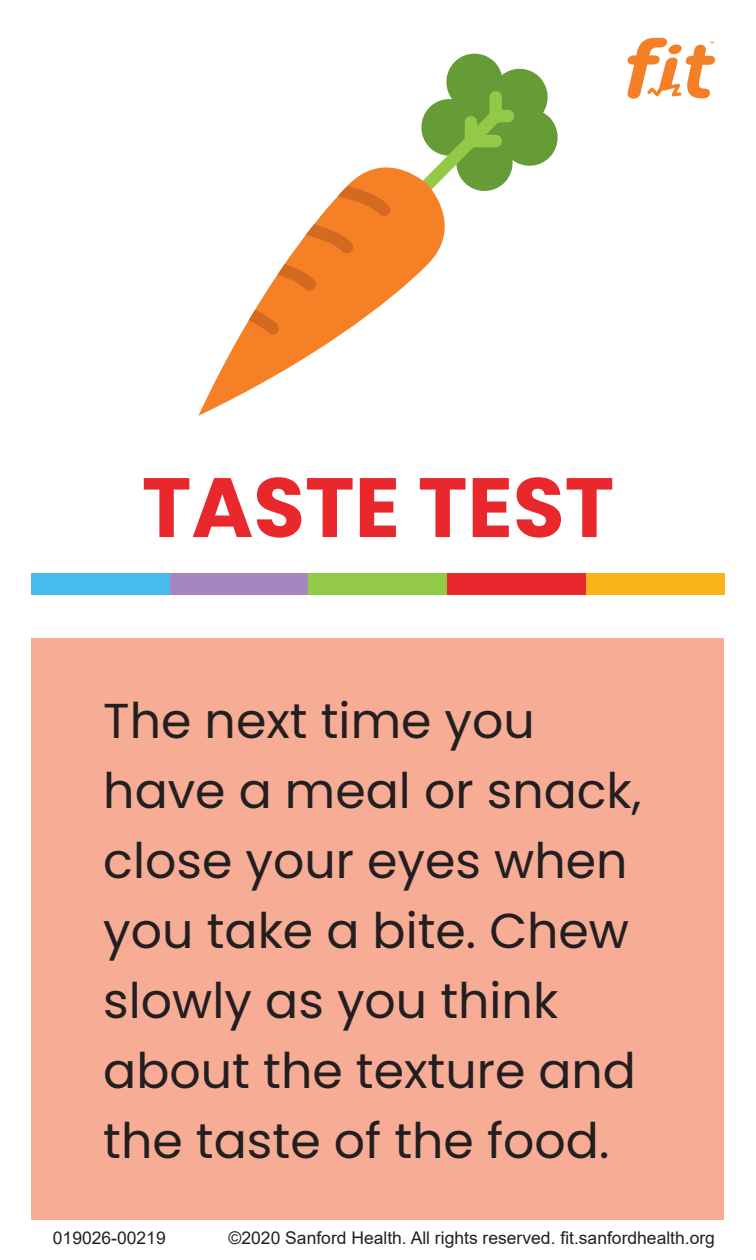
<style>
.page{position:relative;width:756px;height:1260px;background:#fff}
.page>*{position:absolute;margin:0;border:0;box-sizing:border-box;transform-origin:0 0}
.t1{font:700 84px "Poppins";color:#e9282d}
.t2{font:49px/70px "Poppins";color:#231f20}
.t3{font:17.5px "Arial";color:#231f20}
</style>
<div class="page">
<div style="left:32px;top:638px;width:692px;height:582px;background:#f6ac95"></div>
<div style="left:32px;top:573px;width:138px;height:22px;background:#47bbeb"></div>
<div style="left:170px;top:573px;width:139px;height:22px;background:#a586be"></div>
<div style="left:309px;top:573px;width:138px;height:22px;background:#92c947"></div>
<div style="left:447px;top:573px;width:139px;height:22px;background:#e9282d"></div>
<div style="left:586px;top:573px;width:138px;height:22px;background:#fbb31b"></div>
<svg style="left:421px;top:53px;width:137px;height:138px"></svg>
<div style="left:465px;top:135px;width:37px;height:12px;background:#94c947;border-radius:6px"></div>
<div style="left:490px;top:91px;width:12px;height:31px;background:#94c947;border-radius:6px"></div>
<div style="left:490px;top:110px;width:24px;height:12px;background:#94c947;border-radius:6px"></div>
<div style="left:465px;top:116px;width:12px;height:31px;background:#94c947;border-radius:6px"></div>
<svg style="left:198px;top:152px;width:262px;height:264px"></svg>
<svg style="left:338px;top:186px;width:53px;height:30px;background:#e87a29"></svg>
<svg style="left:306px;top:224px;width:48px;height:29px"></svg>
<svg style="left:278px;top:264px;width:39px;height:27px"></svg>
<svg style="left:249px;top:310px;width:30px;height:25px"></svg>
<svg style="left:627px;top:38px;width:88px;height:61px"></svg>
<p class="t1" style="left:142px;top:459px;width:474px">TASTE TEST</p>
<p class="t2" style="left:103px;top:686px;width:540px">The next time you have a meal or snack, close your eyes when you take a bite. Chew slowly as you think about the texture and the taste of the food.</p>
<p class="t3" style="left:53px;top:1226px;width:114px">019026-00219</p>
<p class="t3" style="left:229px;top:1226px;width:488px">©2020 Sanford Health. All rights reserved. fit.sanfordhealth.org</p>
</div>
